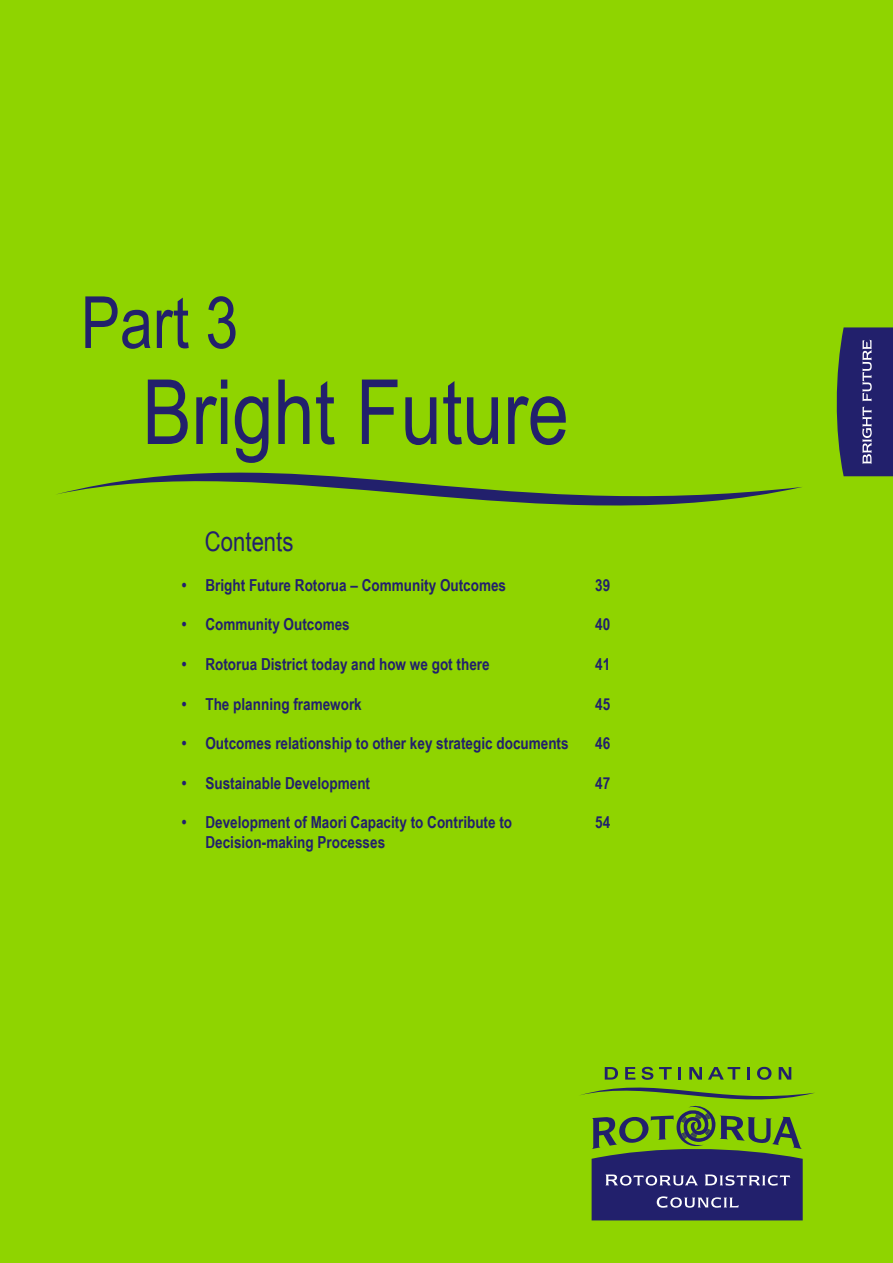
<style>
.page{position:relative;width:893px;height:1263px;background:#8fd400}
.page>*{position:absolute;margin:0;border:0;box-sizing:border-box;transform-origin:0 0}
.t1{font:90px "Arial Narrow";color:#22206c}
.t2{font:72px "Arial Narrow";color:#22206c}
.t3{font:27px "Arial Narrow";color:#22206c}
.t4{font:700 16.5px "Arial Narrow";color:#22206c}
</style>
<div class="page">
<svg style="left:57px;top:472px;width:745px;height:34px"></svg>
<svg style="left:836px;top:327px;width:57px;height:149px;background:#33356d"></svg>
<svg style="left:580px;top:1067px;width:235px;height:153px"></svg>
<p class="t2" style="left:81px;top:270px;width:159px">Part 3</p>
<p class="t1" style="left:142px;top:346px;width:428px">Bright Future</p>
<p class="t3" style="left:205px;top:522px;width:90px">Contents</p>
<p class="t4" style="left:182px;top:572px;width:326px">• Bright Future Rotorua – Community Outcomes</p>
<p class="t4" style="left:182px;top:612px;width:169px">• Community Outcomes</p>
<p class="t4" style="left:182px;top:652px;width:309px">• Rotorua District today and how we got there</p>
<p class="t4" style="left:182px;top:691px;width:181px">• The planning framework</p>
<p class="t4" style="left:182px;top:731px;width:388px">• Outcomes relationship to other key strategic documents</p>
<p class="t4" style="left:182px;top:770px;width:190px">• Sustainable Development</p>
<p class="t4" style="left:182px;top:810px;width:332px">• Development of Maori Capacity to Contribute to</p>
<p class="t4" style="left:205px;top:830px;width:181px">Decision-making Processes</p>
<p class="t4" style="left:595px;top:572px;width:17px">39</p>
<p class="t4" style="left:595px;top:612px;width:17px">40</p>
<p class="t4" style="left:595px;top:652px;width:17px">41</p>
<p class="t4" style="left:595px;top:691px;width:17px">45</p>
<p class="t4" style="left:595px;top:731px;width:17px">46</p>
<p class="t4" style="left:595px;top:770px;width:17px">47</p>
<p class="t4" style="left:595px;top:810px;width:17px">54</p>
</div>
